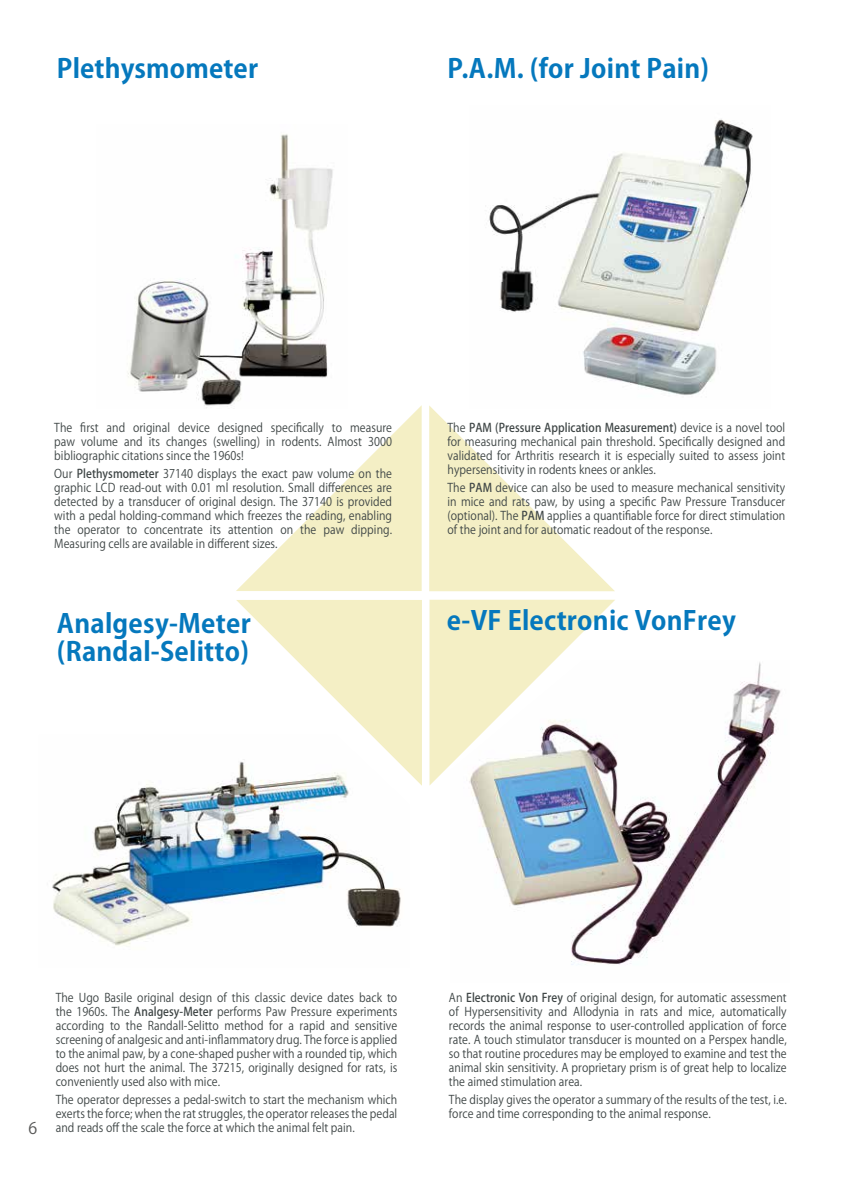
<style>
.page{position:relative;width:842px;height:1191px;background:#fff}
.page>*{position:absolute;margin:0;border:0;box-sizing:border-box;transform-origin:0 0}
.t1{font:700 26px/28px "Koz Go Pro";letter-spacing:.01em;color:#0578bd}
.t2{font:16px "Koz Go Pro";color:#575756}
.t3{font:12px/14px "Koz Go Pro";letter-spacing:.005em;color:#3e4545;text-align:justify;scale:.9 1}
.s1{font-weight:500}
</style>
<div class="page">
<svg style="left:236px;top:405px;width:186px;height:186px"></svg>
<svg style="left:429px;top:405px;width:186px;height:186px"></svg>
<svg style="left:236px;top:600px;width:186px;height:185px"></svg>
<svg style="left:429px;top:600px;width:186px;height:185px;background:#f5f1ce"></svg>
<img style="left:450px;top:660px;width:331px;height:305px">
<img style="left:128px;top:134px;width:220px;height:274px">
<img style="left:469px;top:119px;width:284px;height:289px">
<img style="left:52px;top:735px;width:357px;height:211px">
<h1 class="t1" style="left:57px;top:56px;width:203px">Plethysmometer</h1>
<h1 class="t1" style="left:447px;top:56px;width:263px">P.A.M. (for Joint Pain)</h1>
<p class="t3" style="left:54px;top:421px;width:377px">The first and original device designed specifically to measure paw volume and its changes (swelling) in rodents. Almost 3000 bibliographic citations since the 1960s!</p>
<p class="t3" style="left:54px;top:467px;width:377px">Our <span class="s1">Plethysmometer</span> 37140 displays the exact paw volume on the graphic LCD read-out with 0.01 ml resolution. Small differences are detected by a transducer of original design. The 37140 is provided with a pedal holding-command which freezes the reading, enabling the operator to concentrate its attention on the paw dipping.<br>Measuring cells are available in different sizes.</p>
<p class="t3" style="left:447px;top:421px;width:377px">The <span class="s1">PAM (Pressure Application Measurement)</span> device is a novel tool for measuring mechanical pain threshold. Specifically designed and validated for Arthritis research it is especially suited to assess joint hypersensitivity in rodents knees or ankles.</p>
<p class="t3" style="left:447px;top:481px;width:377px">The <span class="s1">PAM</span> device can also be used to measure mechanical sensitivity in mice and rats paw, by using a specific Paw Pressure Transducer (optional). The <span class="s1">PAM</span> applies a quantifiable force for direct stimulation of the joint and for automatic readout of the response.</p>
<h1 class="t1" style="left:57px;top:611px;width:195px">Analgesy-Meter (Randal-Selitto)</h1>
<h1 class="t1" style="left:447px;top:608px;width:290px">e-VF Electronic VonFrey</h1>
<h2 class="t2" style="left:28px;top:1117px;width:10px">6</h2>
<p class="t3" style="left:56px;top:991px;width:381px">The Ugo Basile original design of this classic device dates back to the 1960s. The <span class="s1">Analgesy-Meter</span> performs Paw Pressure experiments according to the Randall-Selitto method for a rapid and sensitive screening of analgesic and anti-inflammatory drug. The force is applied to the animal paw, by a cone-shaped pusher with a rounded tip, which does not hurt the animal. The 37215, originally designed for rats, is conveniently used also with mice.</p>
<p class="t3" style="left:56px;top:1093px;width:381px">The operator depresses a pedal-switch to start the mechanism which exerts the force; when the rat struggles, the operator releases the pedal and reads off the scale the force at which the animal felt pain.</p>
<p class="t3" style="left:449px;top:991px;width:377px">An <span class="s1">Electronic Von Frey</span> of original design, for automatic assessment of Hypersensitivity and Allodynia in rats and mice, automatically records the animal response to user-controlled application of force rate. A touch stimulator transducer is mounted on a Perspex handle, so that routine procedures may be employed to examine and test the animal skin sensitivity. A proprietary prism is of great help to localize the aimed stimulation area.</p>
<p class="t3" style="left:449px;top:1093px;width:377px">The display gives the operator a summary of the results of the test, i.e. force and time corresponding to the animal response.</p>
</div>
